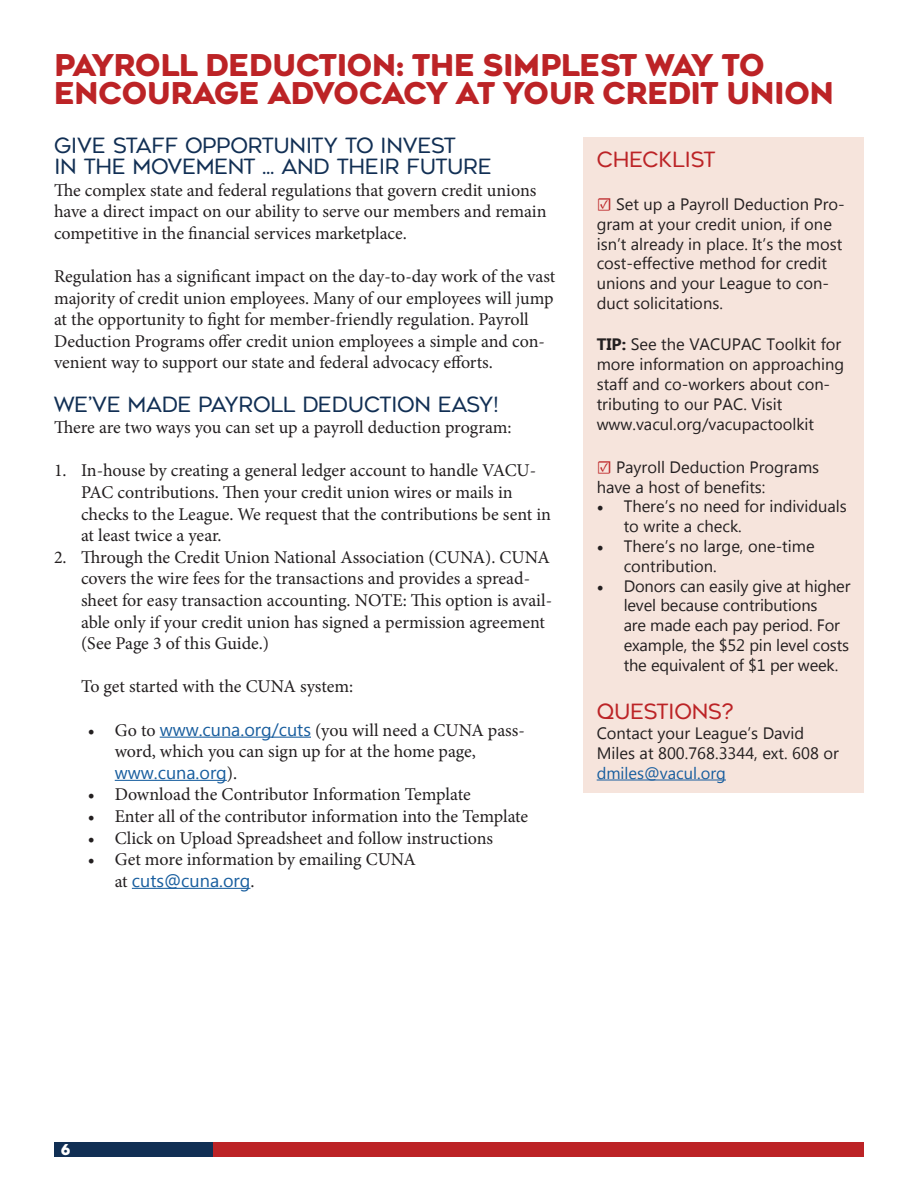
<style>
.page{position:relative;width:918px;height:1188px;background:#fff}
.page>*{position:absolute;margin:0;border:0;box-sizing:border-box;transform-origin:0 0}
.t1{font:700 30px/28.5px "Agenor";letter-spacing:-.01em;color:#bc2326}
.t2{font:300 21px/21px "Agenor";letter-spacing:-.01em;color:#112f54}
.t3{font:300 21px "Agenor";letter-spacing:-.01em;color:#bc2326}
.t4{font:18px/21.6px "Minion Pro";color:#231f20}
.t5{font:18px "Myanmar Text";color:#175d9e}
.t6{font:16.5px/19.8px "Myanmar Text";color:#231f20}
.t7{font:16.5px "Myanmar Text";color:#175d9e}
.t8{font:700 15px "Agenor";color:#fff}
.s1{font-family:"Myanmar Text";color:#175d9e}
.s2{font-family:"Minion Pro";color:#231f20}
.s3{font-family:"Minion Pro";font-weight:700;font-size:18px;color:#bc2326}
.s4{font-weight:700}
.s5{font-family:"Minion Pro";font-size:18px}
</style>
<div class="page">
<hr style="left:160px;top:737px;width:151px;height:1px;background:#175d9e">
<hr style="left:115px;top:780px;width:112px;height:1px;background:#175d9e">
<hr style="left:132px;top:888px;width:118px;height:1px;background:#175d9e">
<div style="left:583px;top:138px;width:281px;height:655px;background:#f6e4dc"></div>
<hr style="left:597px;top:780px;width:129px;height:1px;background:#175d9e">
<div style="left:54px;top:1143px;width:160px;height:14px;background:#112f54"></div>
<div style="left:214px;top:1143px;width:650px;height:14px;background:#bc2326"></div>
<h1 class="t1" style="left:54px;top:52px;width:782px">PAYROLL DEDUCTION: THE SIMPLEST WAY TO<br>ENCOURAGE ADVOCACY AT YOUR CREDIT UNION</h1>
<p class="t2" style="left:54px;top:135px;width:440px">GIVE STAFF OPPORTUNITY TO INVEST<br>IN THE MOVEMENT ... AND THEIR FUTURE</p>
<p class="t4" style="left:54px;top:179px;width:494px">The complex state and federal regulations that govern credit unions have a direct impact on our ability to serve our members and remain competitive in the financial services marketplace.</p>
<p class="t4" style="left:54px;top:266px;width:503px">Regulation has a significant impact on the day-to-day work of the vast majority of credit union employees. Many of our employees will jump at the opportunity to fight for member-friendly regulation. Payroll Deduction Programs offer credit union employees a simple and con&shy;venient way to support our state and federal advocacy efforts.</p>
<p class="t2" style="left:54px;top:394px;width:447px">WE’VE MADE PAYROLL DEDUCTION EASY!</p>
<p class="t4" style="left:54px;top:417px;width:459px">There are two ways you can set up a payroll deduction program:</p>
<p class="t4" style="left:81px;top:460px;width:472px;text-indent:-27px">1. In-house by creating a general ledger account to handle VACU-PAC contributions. Then your credit union wires or mails in checks to the League. We request that the contributions be sent in at least twice a year.</p>
<p class="t4" style="left:81px;top:546px;width:473px;text-indent:-27px">2. Through the Credit Union National Association (CUNA). CUNA covers the wire fees for the transactions and provides a spread&shy;sheet for easy transaction accounting. NOTE: This option is avail&shy;able only if your credit union has signed a permission agreement (See Page 3 of this Guide.)</p>
<p class="t4" style="left:81px;top:676px;width:274px">To get started with the CUNA system:</p>
<p class="t4" style="left:115px;top:719px;width:412px;text-indent:-27px">• Go to <span class="s1">www.cuna.org/cuts</span> (you will need a CUNA pass&shy;word, which you can sign up for at the home page,</p>
<p class="t5" style="left:115px;top:762px;width:124px">www.cuna.org<span class="s2">).</span></p>
<p class="t4" style="left:88px;top:784px;width:385px">• Download the Contributor Information Template</p>
<p class="t4" style="left:88px;top:806px;width:442px">• Enter all of the contributor information into the Template</p>
<p class="t4" style="left:88px;top:827px;width:407px">• Click on Upload Spreadsheet and follow instructions</p>
<p class="t4" style="left:88px;top:849px;width:330px">• Get more information by emailing CUNA</p>
<p class="t5" style="left:115px;top:870px;width:141px"><span class="s2">at</span> cuts@cuna.org<span class="s2">.</span></p>
<p class="t3" style="left:597px;top:147px;width:121px">CHECKLIST</p>
<p class="t6" style="left:597px;top:194px;width:250px"><span class="s3">☑</span> Set up a Payroll Deduction Pro&shy;gram at your credit union, if one isn’t already in place. It’s the most cost-effective method for credit unions and your League to con&shy;duct solicitations.</p>
<p class="t6" style="left:597px;top:335px;width:249px"><span class="s4">TIP:</span> See the VACUPAC Toolkit for more information on approaching staff and co-workers about con&shy;tributing to our PAC. Visit www.vacul.org/vacupactoolkit</p>
<p class="t6" style="left:597px;top:457px;width:224px"><span class="s3">☑</span> Payroll Deduction Programs have a host of benefits:</p>
<p class="t6" style="left:624px;top:497px;width:225px;text-indent:-27px"><span class="s5">•</span> There’s no need for individuals to write a check.</p>
<p class="t6" style="left:624px;top:536px;width:193px;text-indent:-27px"><span class="s5">•</span> There’s no large, one-time contribution.</p>
<p class="t6" style="left:624px;top:576px;width:228px;text-indent:-27px"><span class="s5">•</span> Donors can easily give at higher level because contributions<br>are made each pay period. For example, the $52 pin level costs the equivalent of $1 per week.</p>
<p class="t3" style="left:597px;top:699px;width:139px">QUESTIONS?</p>
<p class="t6" style="left:597px;top:723px;width:244px">Contact your League’s David<br>Miles at 800.768.3344, ext. 608 or</p>
<p class="t7" style="left:597px;top:763px;width:131px">dmiles@vacul.org</p>
<p class="t8" style="left:61px;top:1141px;width:11px">6</p>
</div>
